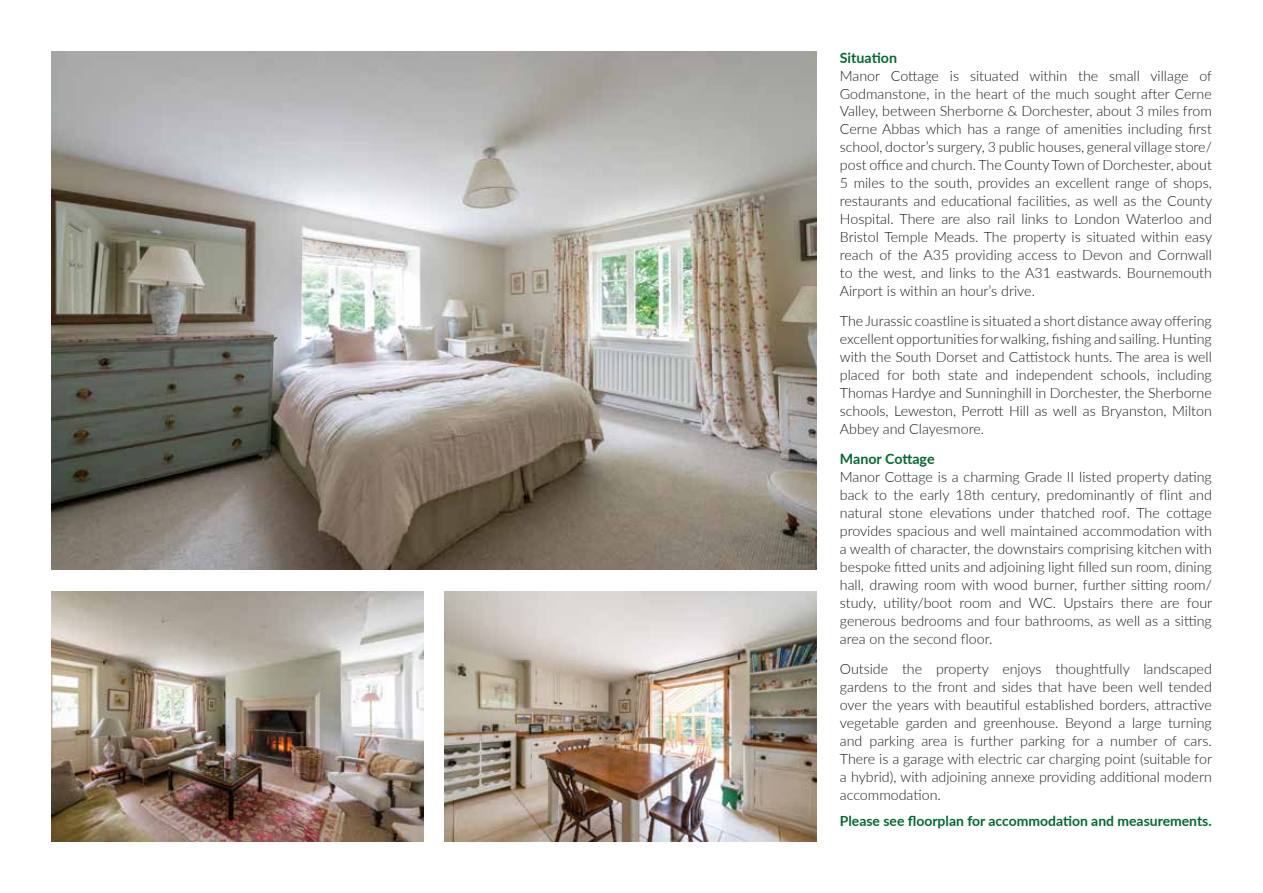
<style>
.page{position:relative;width:1263px;height:893px;background:#fff}
.page>*{position:absolute;margin:0;border:0;box-sizing:border-box;transform-origin:0 0}
.t1{font:300 14.25px/18px "Lato";color:#1e1e1c;text-align:justify}
.t2{font:700 14.25px "Lato";color:#006c31}
.t3{font:700 13.95px "Lato";color:#006c31}
</style>
<div class="page">
<img style="left:51px;top:51px;width:765px;height:519px">
<img style="left:51px;top:591px;width:372px;height:251px">
<img style="left:444px;top:591px;width:372px;height:251px">
<p class="t2" style="left:840px;top:47px;width:59px">Situation</p>
<p class="t1" style="left:840px;top:66px;width:374px">Manor Cottage is situated within the small village of Godmanstone, in the heart of the much sought after Cerne Valley, between Sherborne &amp; Dorchester, about 3 miles from Cerne Abbas which has a range of amenities including first school, doctor’s surgery, 3 public houses, general village store/ post office and church. The County Town of Dorchester, about 5 miles to the south, provides an excellent range of shops, restaurants and educational facilities, as well as the County Hospital. There are also rail links to London Waterloo and Bristol Temple Meads. The property is situated within easy reach of the A35 providing access to Devon and Cornwall to the west, and links to the A31 eastwards. Bournemouth Airport is within an hour’s drive.</p>
<p class="t1" style="left:840px;top:312px;width:374px">The Jurassic coastline is situated a short distance away offering excellent opportunities for walking, fishing and sailing. Hunting with the South Dorset and Cattistock hunts. The area is well placed for both state and independent schools, including Thomas Hardye and Sunninghill in Dorchester, the Sherborne schools, Leweston, Perrott Hill as well as Bryanston, Milton Abbey and Clayesmore.</p>
<p class="t2" style="left:840px;top:449px;width:96px">Manor Cottage</p>
<p class="t1" style="left:840px;top:468px;width:374px">Manor Cottage is a charming Grade II listed property dating back to the early 18th century, predominantly of flint and natural stone elevations under thatched roof. The cottage provides spacious and well maintained accommodation with a wealth of character, the downstairs comprising kitchen with bespoke fitted units and adjoining light filled sun room, dining hall, drawing room with wood burner, further sitting room/ study, utility/boot room and WC. Upstairs there are four generous bedrooms and four bathrooms, as well as a sitting area on the second floor.</p>
<p class="t1" style="left:840px;top:660px;width:374px">Outside the property enjoys thoughtfully landscaped gardens to the front and sides that have been well tended over the years with beautiful established borders, attractive vegetable garden and greenhouse. Beyond a large turning and parking area is further parking for a number of cars.<br>There is a garage with electric car charging point (suitable for a hybrid), with adjoining annexe providing additional modern accommodation.</p>
<p class="t3" style="left:840px;top:811px;width:373px">Please see floorplan for accommodation and measurements.</p>
</div>
